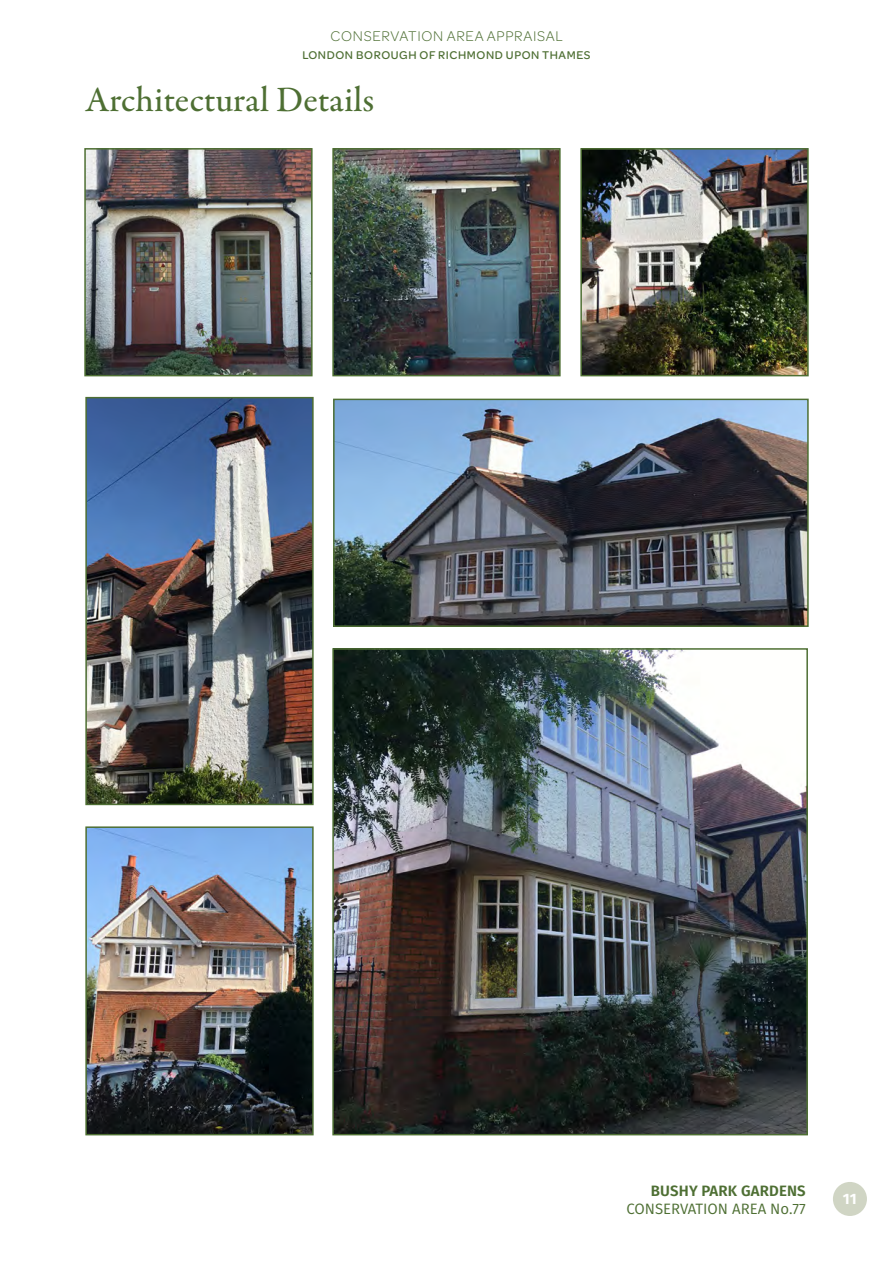
<style>
.page{position:relative;width:893px;height:1263px;background:#fff}
.page>*{position:absolute;margin:0;border:0;box-sizing:border-box;transform-origin:0 0}
.t1{font:500 36px "Garamond Premr Pro";color:#4e6f33}
.t2{font:300 15px "Omnes";letter-spacing:.05em;color:#4e6f33}
.t3{font:15px "Fira Sans";color:#4e6f33}
.t4{font:600 15px "Fira Sans";letter-spacing:.01em;color:#4e6f33}
.t5{font:700 15px "Fira Sans";color:#fff}
.t6{font:500 12px "Omnes";letter-spacing:.05em;color:#4e6f33}
</style>
<div class="page">
<div style="left:833px;top:1182px;width:34px;height:34px;background:#d0d5c4;border-radius:50%"></div>
<img style="left:87px;top:151px;width:223px;height:222px">
<div style="left:84px;top:148px;width:229px;height:228px;border:2px solid #4e6f33"></div>
<img style="left:335px;top:151px;width:223px;height:222px">
<div style="left:332px;top:148px;width:229px;height:228px;border:2px solid #4e6f33"></div>
<img style="left:335px;top:651px;width:470px;height:481px">
<div style="left:332px;top:648px;width:476px;height:487px;border:2px solid #4e6f33"></div>
<img style="left:336px;top:402px;width:470px;height:222px">
<div style="left:333px;top:399px;width:476px;height:228px;border:2px solid #4e6f33"></div>
<img style="left:583px;top:151px;width:223px;height:222px">
<div style="left:580px;top:148px;width:229px;height:228px;border:2px solid #4e6f33"></div>
<img style="left:88px;top:400px;width:223px;height:402px">
<div style="left:85px;top:397px;width:229px;height:408px;border:2px solid #4e6f33"></div>
<img style="left:88px;top:829px;width:223px;height:303px">
<div style="left:85px;top:826px;width:229px;height:309px;border:2px solid #4e6f33"></div>
<p class="t2" style="left:330px;top:26px;width:234px">CONSERVATION AREA APPRAISAL</p>
<p class="t6" style="left:302px;top:46px;width:290px">LONDON BOROUGH OF RICHMOND UPON THAMES</p>
<h1 class="t1" style="left:85px;top:78px;width:291px">Architectural Details</h1>
<p class="t4" style="left:651px;top:1180px;width:156px">BUSHY PARK GARDENS</p>
<p class="t3" style="left:626px;top:1198px;width:181px">CONSERVATION AREA No.77</p>
<p class="t5" style="left:843px;top:1188px;width:15px">11</p>
</div>
